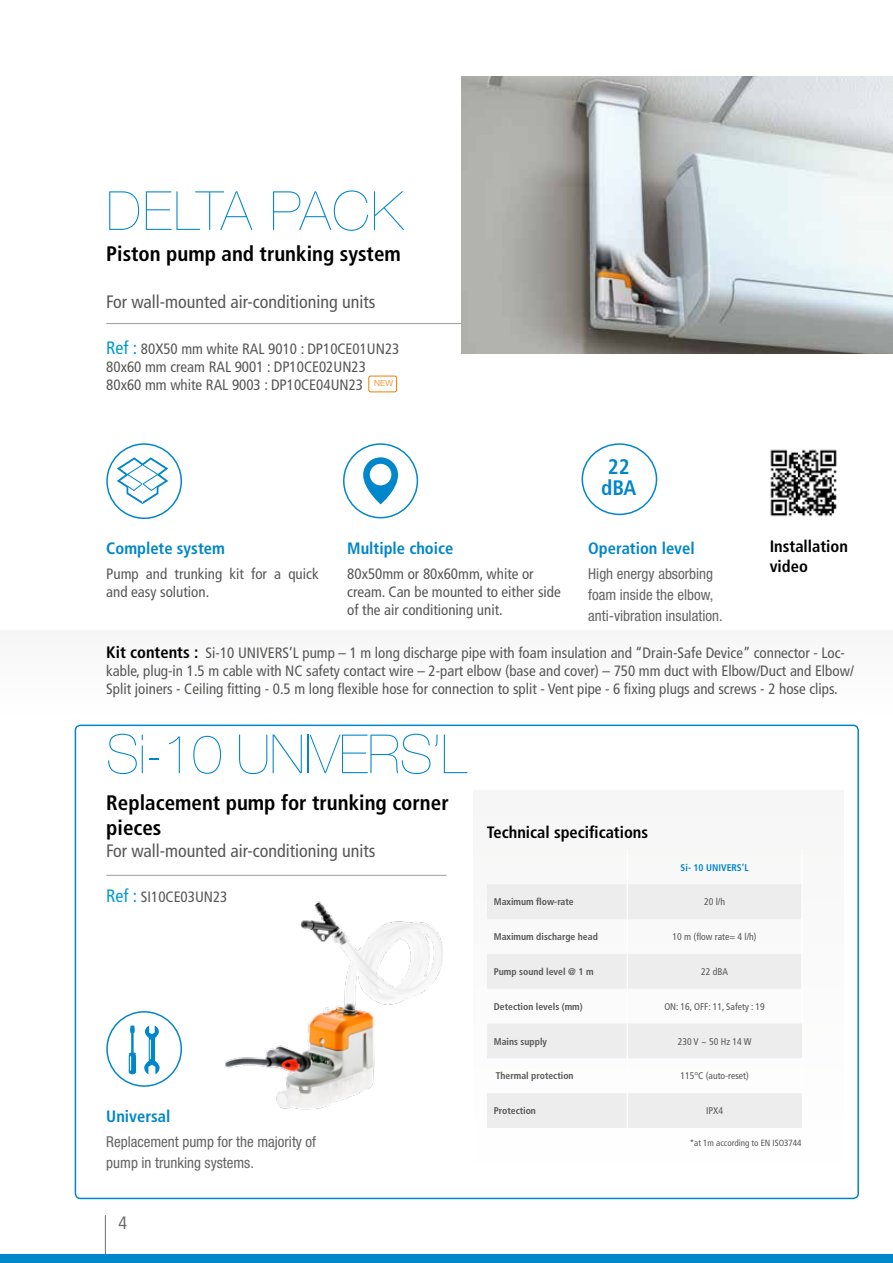
<style>
.page{position:relative;width:893px;height:1263px;background:#fff}
.page>*{position:absolute;margin:0;border:0;box-sizing:border-box;transform-origin:0 0}
.t1{font:200 54px "Helvetica Neue LT Std";letter-spacing:-.01em;color:#0086ca}
.t2{font:200 54px "Helvetica Neue LT Std";letter-spacing:.03em;color:#0086ca}
.t3{font:700 condensed 21px/25.2px "Frutiger LT Std";color:#000}
.t4{font:700 condensed 21px/21px "Frutiger LT Std";color:#0086ca;text-align:center}
.t5{font:condensed 18px "Frutiger LT Std";color:#575756}
.t6{font:condensed 18px "Frutiger LT Std";color:#706f6f}
.t7{font:700 condensed 16.5px "Frutiger LT Std";color:#0086ca}
.t8{font:700 condensed 16.5px/19.8px "Frutiger LT Std";color:#000}
.t9{font:condensed 15px/18px "Frutiger LT Std";color:#575756}
.t10{font:condensed 15px/21px "Helvetica Neue LT Std";color:#646363}
.t11{font:700 condensed 9.75px "Frutiger LT Std";color:#575756}
.t12{font:condensed 9.75px "Frutiger LT Std";color:#575756}
.t13{font:700 condensed 9.75px "Frutiger LT Std";color:#0086ca}
.t14{font:condensed 9px "Frutiger LT Std";color:#575756}
.t15{font:300 8.4px "Helvetica Neue LT Std";color:#ef7d00}
.s1{font-size:18px;color:#009bd6}
.s2{font-weight:700;font-size:16.5px;color:#000}
</style>
<div class="page">
<div style="left:75px;top:724px;width:784px;height:475px;border:2px solid #0086ca;border-radius:5px"></div>
<hr style="left:106px;top:323px;width:509px;height:1px;background:#9d9d9c">
<div style="left:582px;top:443px;width:75px;height:72px;border:2px solid #0086ca;border-radius:50%"></div>
<div style="left:0;top:630px;width:893px;height:89px;background:#fbfbfb"></div>
<div style="left:106px;top:1011px;width:76px;height:76px;border:2px solid #0086ca;border-radius:50%"></div>
<svg style="left:144px;top:1025px;width:16px;height:49px"></svg>
<svg style="left:129px;top:1025px;width:7px;height:49px"></svg>
<img style="left:183px;top:874px;width:264px;height:236px">
<div style="left:106px;top:443px;width:76px;height:76px;border:2px solid #0086ca;border-radius:50%"></div>
<svg style="left:117px;top:457px;width:51px;height:47px"></svg>
<div style="left:343px;top:443px;width:75px;height:75px;border:2px solid #0086ca;border-radius:50%"></div>
<svg style="left:363px;top:457px;width:35px;height:47px"></svg>
<img style="left:461px;top:76px;width:432px;height:277px">
<hr style="left:105px;top:1215px;width:1px;height:48px;background:#706f6f">
<div style="left:0;top:1254px;width:893px;height:9px;background:#0086ca"></div>
<div style="left:474px;top:790px;width:369px;height:395px;background:#f8f8f8"></div>
<div style="left:369px;top:376px;width:28px;height:16px;border:1px solid #ef7d00;border-radius:2px"></div>
<svg style="left:487px;top:885px;width:315px;height:243px;fill:#ededed"></svg>
<hr style="left:627px;top:849px;width:1px;height:35px;background:#fff">
<hr style="left:801px;top:849px;width:2px;height:35px;background:#fff">
<hr style="left:627px;top:884px;width:1px;height:35px;background:#fff">
<hr style="left:801px;top:884px;width:2px;height:35px;background:#fff">
<hr style="left:627px;top:919px;width:1px;height:35px;background:#fff">
<hr style="left:801px;top:919px;width:2px;height:35px;background:#fff">
<hr style="left:627px;top:954px;width:1px;height:35px;background:#fff">
<hr style="left:801px;top:954px;width:2px;height:35px;background:#fff">
<hr style="left:627px;top:989px;width:1px;height:34px;background:#fff">
<hr style="left:801px;top:989px;width:2px;height:34px;background:#fff">
<hr style="left:627px;top:1023px;width:1px;height:35px;background:#fff">
<hr style="left:627px;top:1058px;width:1px;height:35px;background:#fff">
<hr style="left:801px;top:1058px;width:2px;height:35px;background:#fff">
<hr style="left:627px;top:1093px;width:1px;height:35px;background:#fff">
<hr style="left:106px;top:875px;width:340px;height:1px;background:#9d9d9c">
<img style="left:770px;top:449px;width:67px;height:68px">
<h1 class="t2" style="left:106px;top:180px;width:298px">DELTA PACK</h1>
<h2 class="t3" style="left:106px;top:241px;width:296px">Piston pump and trunking system</h2>
<p class="t5" style="left:106px;top:291px;width:271px">For wall-mounted air-conditioning units</p>
<p class="t9" style="left:106px;top:340px;width:295px"><span class="s1">Ref :</span> 80X50 mm white RAL 9010 : DP10CE01UN23<br>80x60 mm cream RAL 9001 : DP10CE02UN23<br>80x60 mm white RAL 9003 : DP10CE04UN23</p>
<p class="t15" style="left:374px;top:378px;width:21px">NEW</p>
<p class="t7" style="left:106px;top:538px;width:120px">Complete system</p>
<p class="t9" style="left:106px;top:565px;width:214px">Pump and trunking kit for a quick and easy solution.</p>
<p class="t7" style="left:347px;top:538px;width:108px">Multiple choice</p>
<p class="t9" style="left:347px;top:565px;width:215px">80x50mm or 80x60mm, white or cream. Can be mounted to either side of the air conditioning unit.</p>
<h2 class="t4" style="left:601px;top:457px;width:37px">22 dBA</h2>
<p class="t7" style="left:588px;top:538px;width:108px">Operation level</p>
<p class="t10" style="left:588px;top:563px;width:136px">High energy absorbing foam inside the elbow, anti-vibration insulation.</p>
<p class="t8" style="left:770px;top:536px;width:80px">Installation video</p>
<p class="t9" style="left:106px;top:644px;width:749px"><span class="s2">Kit contents :</span> Si-10 UNIVERS’L pump – 1 m long discharge pipe with foam insulation and “Drain-Safe Device” connector - Loc&shy;kable, plug-in 1.5 m cable with NC safety contact wire – 2-part elbow (base and cover) – 750 mm duct with Elbow/Duct and Elbow/<br>Split joiners - Ceiling fitting - 0.5 m long flexible hose for connection to split - Vent pipe - 6 fixing plugs and screws - 2 hose clips.</p>
<h1 class="t1" style="left:106px;top:723px;width:362px">Si-10 UNIVERS’L</h1>
<h2 class="t3" style="left:106px;top:790px;width:344px">Replacement pump for trunking corner pieces</h2>
<p class="t5" style="left:106px;top:840px;width:271px">For wall-mounted air-conditioning units</p>
<p class="t9" style="left:106px;top:888px;width:123px"><span class="s1">Ref :</span> SI10CE03UN23</p>
<p class="t7" style="left:106px;top:1107px;width:66px">Universal</p>
<p class="t10" style="left:106px;top:1131px;width:211px">Replacement pump for the majority of pump in trunking systems.</p>
<p class="t6" style="left:118px;top:1212px;width:10px">4</p>
<p class="t8" style="left:487px;top:823px;width:163px">Technical specifications</p>
<p class="t13" style="left:681px;top:861px;width:70px">Si- 10 UNIVERS’L</p>
<p class="t11" style="left:494px;top:896px;width:81px">Maximum flow-rate</p>
<p class="t12" style="left:704px;top:896px;width:22px">20 l/h</p>
<p class="t11" style="left:494px;top:931px;width:106px">Maximum discharge head</p>
<p class="t12" style="left:673px;top:931px;width:85px">10 m (flow rate= 4 l/h)</p>
<p class="t11" style="left:494px;top:966px;width:101px">Pump sound level @ 1 m</p>
<p class="t12" style="left:701px;top:966px;width:28px">22 dBA</p>
<p class="t11" style="left:494px;top:1000px;width:90px">Detection levels (mm)</p>
<p class="t12" style="left:664px;top:1001px;width:102px">ON: 16, OFF: 11, Safety : 19</p>
<p class="t11" style="left:494px;top:1035px;width:55px">Mains supply</p>
<p class="t12" style="left:678px;top:1035px;width:75px">230 V ~ 50 Hz 14 W</p>
<p class="t11" style="left:496px;top:1070px;width:79px">Thermal protection</p>
<p class="t12" style="left:680px;top:1070px;width:70px">115°C (auto-reset)</p>
<p class="t11" style="left:494px;top:1105px;width:44px">Protection</p>
<p class="t12" style="left:706px;top:1105px;width:18px">IPX4</p>
<p class="t14" style="left:690px;top:1138px;width:113px">*at 1m according to EN ISO3744</p>
</div>
